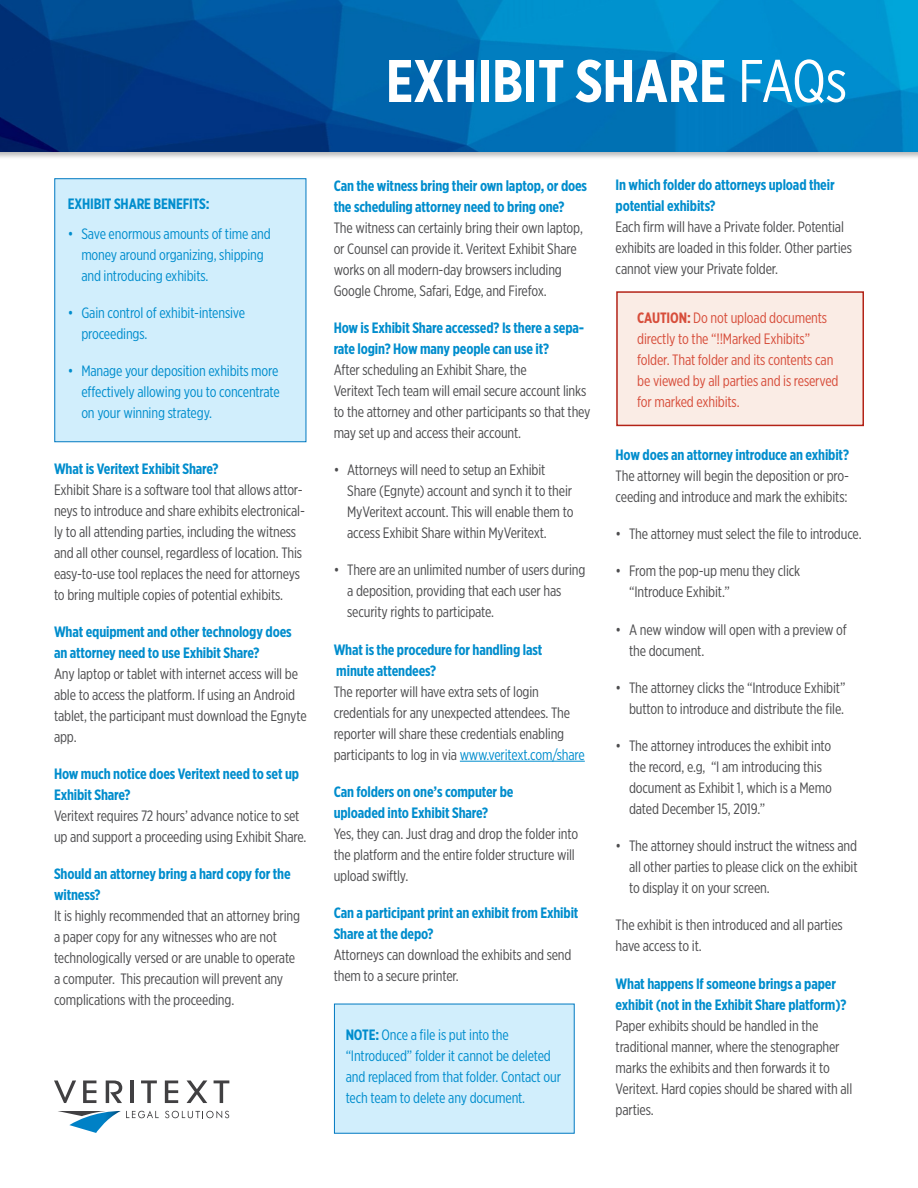
<style>
.page{position:relative;width:918px;height:1188px;background:#fff}
.page>*{position:absolute;margin:0;border:0;box-sizing:border-box;transform-origin:0 0}
.t1{font:700 60px "Gotham X Narrow";color:#fff}
.t2{font:15px/21px "Gotham X Narrow";letter-spacing:-.01em;color:#4d4d4f}
.t3{font:700 15px/21px "Gotham X Narrow";letter-spacing:-.01em;color:#008dcd}
.t4{font:15px/21px "Gotham X Narrow";letter-spacing:-.01em;color:#008dcd}
.t5{font:15px/21px "Gotham X Narrow";letter-spacing:-.01em;color:#d74e3b}
.s1{font-weight:400}
.s2{color:#008dcd}
.s3{font-weight:700}
</style>
<div class="page">
<div style="left:0;top:0;width:918px;height:160px;background:#000;opacity:.28"></div>
<img style="left:0;top:0;width:918px;height:151px">
<div style="left:54px;top:178px;width:252px;height:264px;background:#d1eefc;border:1px solid #0079c1"></div>
<svg style="left:54px;top:1081px;width:22px;height:22px"></svg>
<svg style="left:83px;top:1081px;width:13px;height:22px"></svg>
<svg style="left:106px;top:1081px;width:16px;height:22px"></svg>
<hr style="left:130px;top:1081px;width:4px;height:22px;background:#414042">
<svg style="left:165px;top:1081px;width:13px;height:22px"></svg>
<svg style="left:187px;top:1081px;width:20px;height:22px"></svg>
<svg style="left:141px;top:1080px;width:16px;height:23px"></svg>
<svg style="left:214px;top:1080px;width:15px;height:23px"></svg>
<svg style="left:58px;top:1111px;width:101px;height:22px"></svg>
<svg style="left:165px;top:1111px;width:64px;height:7px"></svg>
<hr style="left:460px;top:761px;width:125px;height:1px;background:#008dcd">
<div style="left:334px;top:1004px;width:241px;height:130px;background:#d1eefc"></div>
<div style="left:616px;top:291px;width:248px;height:135px;background:#faece5;border:2px solid #b32317"></div>
<h1 class="t1" style="left:386px;top:44px;width:463px">EXHIBIT SHARE <span class="s1">FAQs</span></h1>
<p class="t3" style="left:68px;top:193px;width:143px">EXHIBIT SHARE BENEFITS:</p>
<p class="t4" style="left:81px;top:223px;width:191px;text-indent:-14px">• Save enormous amounts of time and money around organizing, shipping and introducing exhibits.</p>
<p class="t4" style="left:81px;top:302px;width:165px;text-indent:-14px">• Gain control of exhibit-intensive proceedings.</p>
<p class="t4" style="left:81px;top:360px;width:200px;text-align:justify;text-indent:-14px">• Manage your deposition exhibits more effectively allowing you to concentrate on your winning strategy.</p>
<p class="t3" style="left:54px;top:458px;width:166px">What is Veritext Exhibit Share?</p>
<p class="t2" style="left:54px;top:479px;width:253px">Exhibit Share is a software tool that allows attor&shy;neys to introduce and share exhibits electronical&shy;ly to all attending parties, including the witness and all other counsel, regardless of location. This easy-to-use tool replaces the need for attorneys to bring multiple copies of potential exhibits.</p>
<p class="t3" style="left:54px;top:621px;width:239px">What equipment and other technology does an attorney need to use Exhibit Share?</p>
<p class="t2" style="left:54px;top:663px;width:254px">Any laptop or tablet with internet access will be able to access the platform. If using an Android tablet, the participant must download the Egnyte app.</p>
<p class="t3" style="left:54px;top:763px;width:247px">How much notice does Veritext need to set up<br>Exhibit Share?</p>
<p class="t2" style="left:54px;top:805px;width:254px">Veritext requires 72 hours’ advance notice to set up and support a proceeding using Exhibit Share.</p>
<p class="t3" style="left:54px;top:863px;width:238px">Should an attorney bring a hard copy for the witness?</p>
<p class="t2" style="left:54px;top:905px;width:248px">It is highly recommended that an attorney bring a paper copy for any witnesses who are not technologically versed or are unable to operate a computer. This precaution will prevent any complications with the proceeding.</p>
<p class="t3" style="left:334px;top:175px;width:255px">Can the witness bring their own laptop, or does the scheduling attorney need to bring one?</p>
<p class="t2" style="left:334px;top:217px;width:251px">The witness can certainly bring their own laptop, or Counsel can provide it. Veritext Exhibit Share works on all modern-day browsers including Google Chrome, Safari, Edge, and Firefox.</p>
<p class="t3" style="left:334px;top:317px;width:252px">How is Exhibit Share accessed? Is there a sepa&shy;rate login? How many people can use it?</p>
<p class="t2" style="left:334px;top:359px;width:258px">After scheduling an Exhibit Share, the<br>Veritext Tech team will email secure account links to the attorney and other participants so that they may set up and access their account.</p>
<p class="t2" style="left:347px;top:459px;width:228px;text-indent:-14px">• Attorneys will need to setup an Exhibit Share (Egnyte) account and synch it to their MyVeritext account. This will enable them to access Exhibit Share within MyVeritext.</p>
<p class="t2" style="left:347px;top:559px;width:240px;text-indent:-14px">• There are an unlimited number of users during a deposition, providing that each user has security rights to participate.</p>
<p class="t3" style="left:334px;top:639px;width:210px">What is the procedure for handling last minute attendees?</p>
<p class="t2" style="left:334px;top:681px;width:253px">The reporter will have extra sets of login credentials for any unexpected attendees. The reporter will share these credentials enabling participants to log in via <span class="s2">www.veritext.com/share</span></p>
<p class="t3" style="left:334px;top:781px;width:181px">Can folders on one’s computer be uploaded into Exhibit Share?</p>
<p class="t2" style="left:334px;top:823px;width:246px">Yes, they can. Just drag and drop the folder into the platform and the entire folder structure will upload swiftly.</p>
<p class="t3" style="left:334px;top:902px;width:246px">Can a participant print an exhibit from Exhibit<br>Share at the depo?</p>
<p class="t2" style="left:334px;top:944px;width:239px">Attorneys can download the exhibits and send them to a secure printer.</p>
<p class="t4" style="left:346px;top:1024px;width:217px"><span class="s3">NOTE:</span> Once a file is put into the “Introduced” folder it cannot be deleted and replaced from that folder. Contact our tech team to delete any document.</p>
<p class="t3" style="left:616px;top:174px;width:221px">In which folder do attorneys upload their potential exhibits?</p>
<p class="t2" style="left:616px;top:216px;width:238px">Each firm will have a Private folder. Potential exhibits are loaded in this folder. Other parties cannot view your Private folder.</p>
<p class="t5" style="left:637px;top:307px;width:203px"><span class="s3">CAUTION:</span> Do not upload documents directly to the “!!Marked Exhibits” folder. That folder and its contents can be viewed by all parties and is reserved for marked exhibits.</p>
<p class="t3" style="left:616px;top:444px;width:235px">How does an attorney introduce an exhibit?</p>
<p class="t2" style="left:616px;top:465px;width:235px">The attorney will begin the deposition or pro&shy;ceeding and introduce and mark the exhibits:</p>
<p class="t2" style="left:616px;top:523px;width:248px">• The attorney must select the file to introduce.</p>
<p class="t2" style="left:629px;top:560px;width:173px;text-indent:-14px">• From the pop-up menu they click “Introduce Exhibit.”</p>
<p class="t2" style="left:629px;top:619px;width:219px;text-indent:-14px">• A new window will open with a preview of the document.</p>
<p class="t2" style="left:616px;top:677px;width:231px;text-align:right">• The attorney clicks the “Introduce Exhibit” button to introduce and distribute the file.</p>
<p class="t2" style="left:629px;top:735px;width:204px;text-indent:-14px">• The attorney introduces the exhibit into the record, e.g, “I am introducing this document as Exhibit 1, which is a Memo dated December 15, 2019.”</p>
<p class="t2" style="left:629px;top:835px;width:230px;text-align:justify;text-indent:-14px">• The attorney should instruct the witness and all other parties to please click on the exhibit to display it on your screen.</p>
<p class="t2" style="left:616px;top:914px;width:229px">The exhibit is then introduced and all parties have access to it.</p>
<p class="t3" style="left:616px;top:973px;width:232px">What happens If someone brings a paper exhibit (not in the Exhibit Share platform)?</p>
<p class="t2" style="left:616px;top:1015px;width:238px">Paper exhibits should be handled in the traditional manner, where the stenographer marks the exhibits and then forwards it to Veritext. Hard copies should be shared with all parties.</p>
</div>
